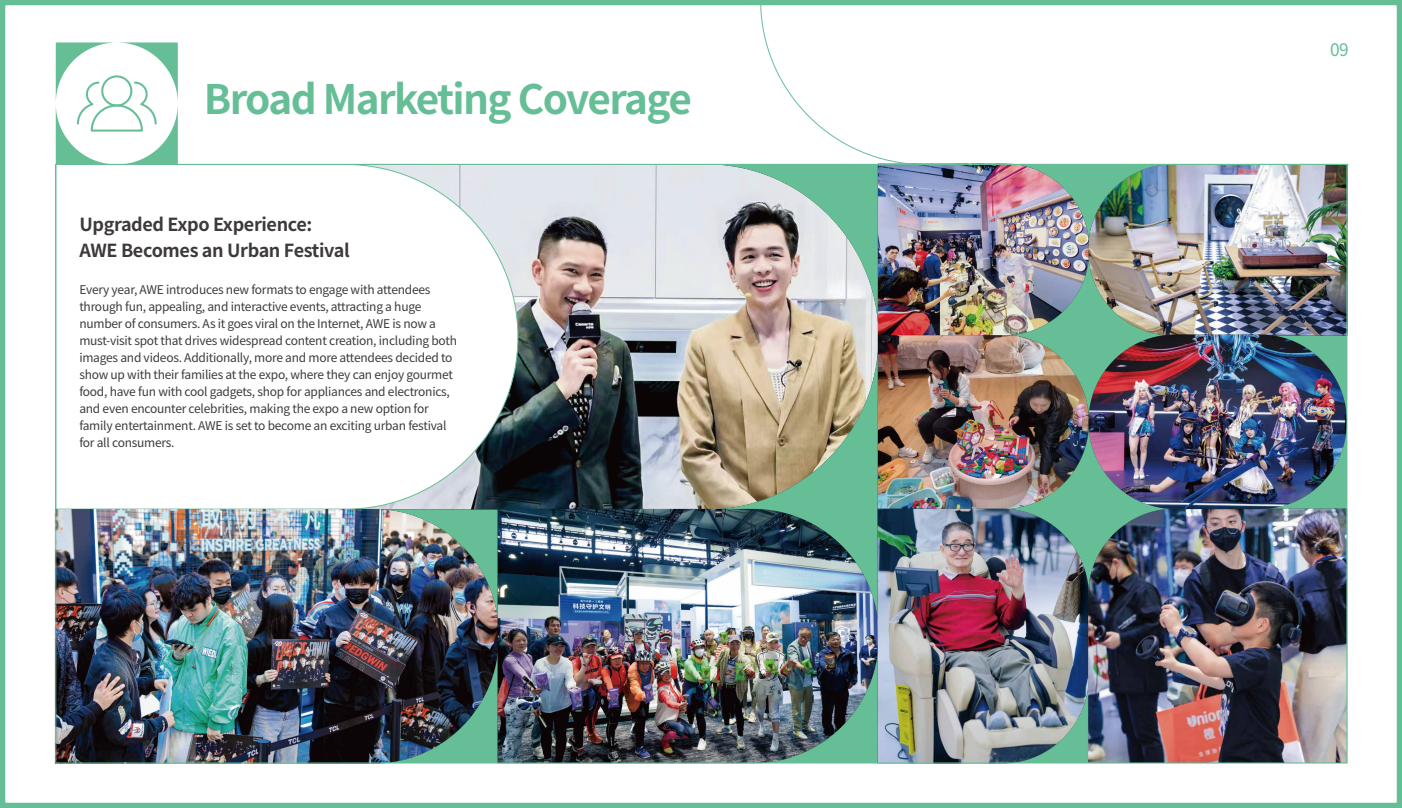
<style>
.page{position:relative;width:1402px;height:808px;background:#fff}
.page>*{position:absolute;margin:0;border:0;box-sizing:border-box;transform-origin:0 0}
.t1{font:700 40.5px "Source Han Sans CN";letter-spacing:-.04em;color:#66be97}
.t2{font:700 18px/26.5px "Source Han Sans CN";letter-spacing:-.02em;color:#3e3a39}
.t3{font:17.25px "Source Han Sans CN";color:#66be97}
.t4{font:12px/17px "Source Han Sans CN";letter-spacing:-.02em;color:#3e3a39}
</style>
<div class="page">
<img style="left:0;top:0;width:1402px;height:808px">
<img style="left:823px;top:409px;width:209px;height:399px">
<img style="left:1032px;top:568px;width:370px;height:240px">
<svg style="left:56px;top:42px;width:122px;height:122px"></svg>
<img style="left:1034px;top:110px;width:367px;height:167px">
<img style="left:1029px;top:277px;width:373px;height:291px">
<svg style="left:760px;top:0;width:589px;height:165px"></svg>
<h1 class="t1" style="left:204px;top:76px;width:490px">Broad Marketing Coverage</h1>
<h2 class="t2" style="left:79px;top:211px;width:272px">Upgraded Expo Experience:<br>AWE Becomes an Urban Festival</h2>
<p class="t4" style="left:79px;top:281px;width:379px">Every year, AWE introduces new formats to engage with attendees through fun, appealing, and interactive events, attracting a huge number of consumers. As it goes viral on the Internet, AWE is now a must-visit spot that drives widespread content creation, including both images and videos. Additionally, more and more attendees decided to show up with their families at the expo, where they can enjoy gourmet food, have fun with cool gadgets, shop for appliances and electronics, and even encounter celebrities, making the expo a new option for family entertainment. AWE is set to become an exciting urban festival for all consumers.</p>
<h3 class="t3" style="left:1330px;top:39px;width:20px">09</h3>
</div>
